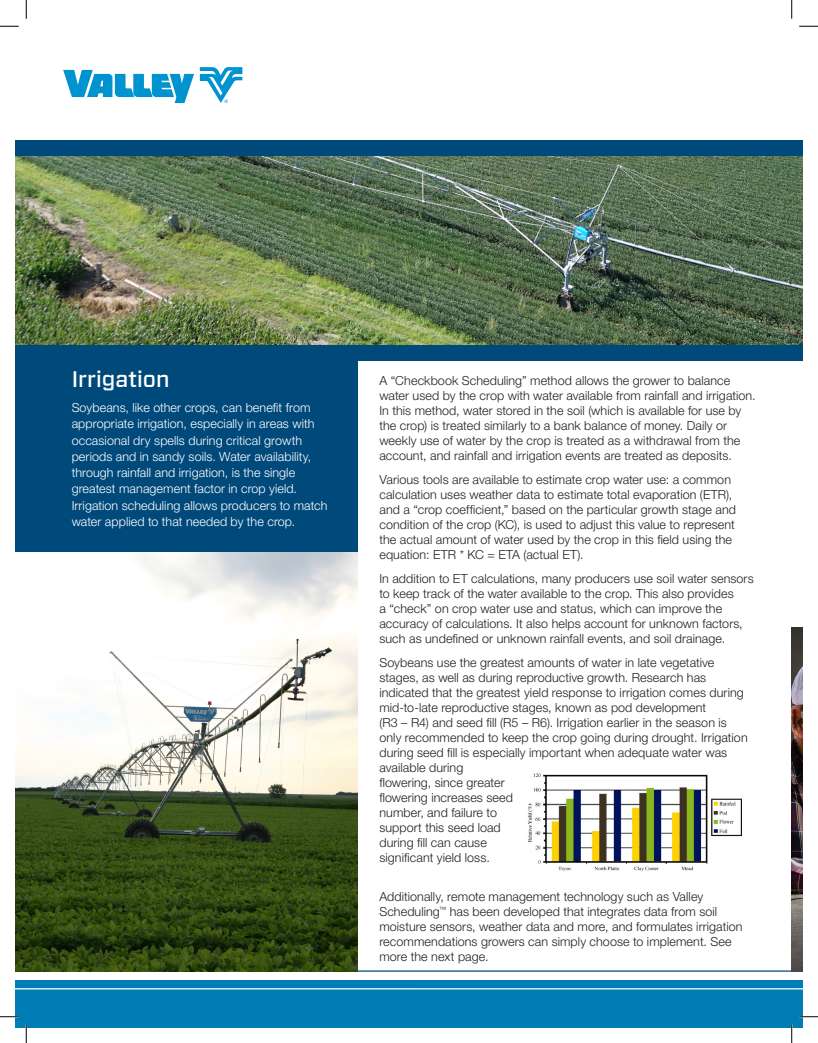
<style>
.page{position:relative;width:818px;height:1043px;background:#fff}
.page>*{position:absolute;margin:0;border:0;box-sizing:border-box;transform-origin:0 0}
.t1{font:500 22.5px "Forza";color:#fff}
.t2{font:300 12.5px/15px "Helvetica Neue LT Pro";letter-spacing:.005em;color:#231f20}
.t3{font:300 12.5px/16.2px "Helvetica Neue LT Pro";letter-spacing:.005em;color:#fff}
</style>
<div class="page">
<div style="left:15px;top:980px;width:787px;height:48px;background:#007db5"></div>
<img style="left:15px;top:156px;width:787px;height:189px">
<img style="left:15px;top:552px;width:342px;height:419px">
<svg style="left:200px;top:67px;width:42px;height:36px"></svg>
<svg style="left:63px;top:70px;width:131px;height:33px"></svg>
<div style="left:15px;top:140px;width:787px;height:16px;background:#00497b"></div>
<hr style="left:357px;top:970px;width:445px;height:1px;background:#00497b">
<div style="left:15px;top:357px;width:342px;height:195px;background:#00497b"></div>
<div style="left:15px;top:345px;width:787px;height:16px;background:#00497b"></div>
<img style="left:791px;top:627px;width:11px;height:344px">
<img style="left:528px;top:773px;width:214px;height:99px">
<svg style="left:0;top:25px;width:19px;height:2px"></svg>
<svg style="left:799px;top:25px;width:19px;height:2px"></svg>
<svg style="left:0;top:1015px;width:19px;height:2px"></svg>
<svg style="left:799px;top:1015px;width:19px;height:2px"></svg>
<svg style="left:25px;top:0;width:2px;height:19px"></svg>
<svg style="left:25px;top:1024px;width:2px;height:18px"></svg>
<svg style="left:791px;top:0;width:1px;height:19px"></svg>
<svg style="left:790px;top:1024px;width:2px;height:18px"></svg>
<p class="t1" style="left:72px;top:364px;width:99px">Irrigation</p>
<p class="t3" style="left:72px;top:399px;width:257px">Soybeans, like other crops, can benefit from appropriate irrigation, especially in areas with occasional dry spells during critical growth periods and in sandy soils. Water availability, through rainfall and irrigation, is the single greatest management factor in crop yield.<br>Irrigation scheduling allows producers to match water applied to that needed by the crop.</p>
<p class="t2" style="left:379px;top:373px;width:377px">A “Checkbook Scheduling” method allows the grower to balance water used by the crop with water available from rainfall and irrigation.<br>In this method, water stored in the soil (which is available for use by the crop) is treated similarly to a bank balance of money. Daily or weekly use of water by the crop is treated as a withdrawal from the account, and rainfall and irrigation events are treated as deposits.</p>
<p class="t2" style="left:379px;top:472px;width:358px">Various tools are available to estimate crop water use: a common calculation uses weather data to estimate total evaporation (ETR), and a “crop coefficient,” based on the particular growth stage and condition of the crop (KC), is used to adjust this value to represent the actual amount of water used by the crop in this field using the equation: ETR * KC = ETA (actual ET).</p>
<p class="t2" style="left:379px;top:571px;width:376px">In addition to ET calculations, many producers use soil water sensors to keep track of the water available to the crop. This also provides<br>a “check” on crop water use and status, which can improve the accuracy of calculations. It also helps account for unknown factors, such as undefined or unknown rainfall events, and soil drainage.</p>
<p class="t2" style="left:379px;top:655px;width:370px">Soybeans use the greatest amounts of water in late vegetative stages, as well as during reproductive growth. Research has indicated that the greatest yield response to irrigation comes during mid-to-late reproductive stages, known as pod development<br>(R3 – R4) and seed fill (R5 – R6). Irrigation earlier in the season is only recommended to keep the crop going during drought. Irrigation during seed fill is especially important when adequate water was available during<br>flowering, since greater<br>flowering increases seed<br>number, and failure to<br>support this seed load<br>during fill can cause<br>significant yield loss.</p>
<p class="t2" style="left:379px;top:889px;width:364px">Additionally, remote management technology such as Valley Scheduling<sup>™</sup> has been developed that integrates data from soil moisture sensors, weather data and more, and formulates irrigation recommendations growers can simply choose to implement. See more the next page.</p>
</div>
